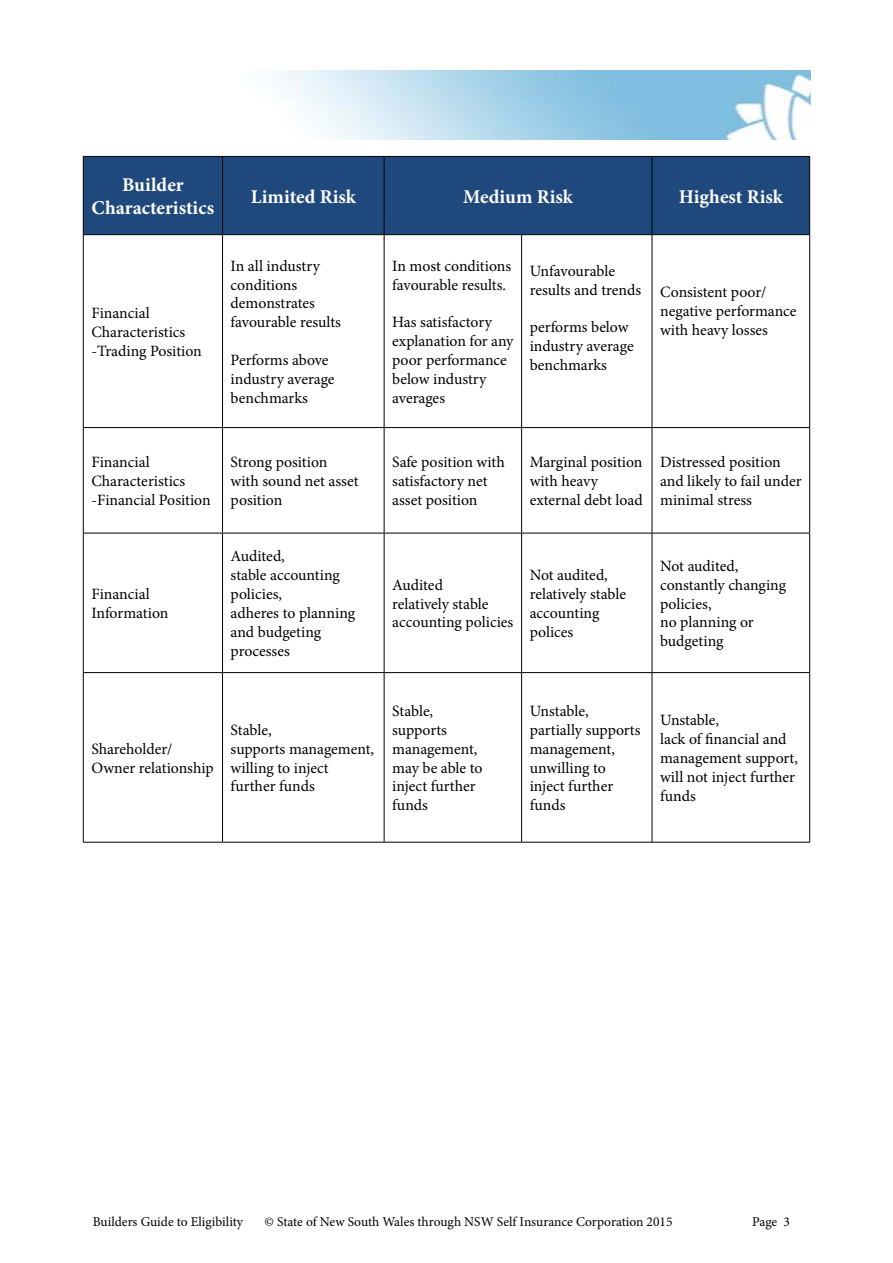
<style>
.page{position:relative;width:893px;height:1263px;background:#fff}
.page>*{position:absolute;margin:0;border:0;box-sizing:border-box;transform-origin:0 0}
.t1{font:700 19.5px/23.4px "Minion Pro";color:#fff;text-align:center}
.t2{font:15.75px/18.9px "Minion Pro";color:#000}
.t3{font:13.5px "Minion Pro";color:#000}
</style>
<div class="page">
<img style="left:276px;top:71px;width:534px;height:69px">
<div style="left:84px;top:157px;width:725px;height:77px;background:#1f497d"></div>
<hr style="left:83px;top:156px;width:140px;height:1px;background:#000">
<hr style="left:223px;top:156px;width:161px;height:1px;background:#000">
<hr style="left:384px;top:156px;width:138px;height:1px;background:#000">
<hr style="left:522px;top:156px;width:130px;height:1px;background:#000">
<hr style="left:652px;top:156px;width:158px;height:1px;background:#000">
<hr style="left:83px;top:234px;width:140px;height:1px;background:#000">
<hr style="left:223px;top:234px;width:161px;height:1px;background:#000">
<hr style="left:384px;top:234px;width:138px;height:1px;background:#000">
<hr style="left:522px;top:234px;width:130px;height:1px;background:#000">
<hr style="left:652px;top:234px;width:158px;height:1px;background:#000">
<hr style="left:83px;top:427px;width:140px;height:1px;background:#000">
<hr style="left:223px;top:427px;width:161px;height:1px;background:#000">
<hr style="left:384px;top:427px;width:138px;height:1px;background:#000">
<hr style="left:522px;top:427px;width:130px;height:1px;background:#000">
<hr style="left:652px;top:427px;width:158px;height:1px;background:#000">
<hr style="left:83px;top:533px;width:140px;height:1px;background:#000">
<hr style="left:223px;top:533px;width:161px;height:1px;background:#000">
<hr style="left:384px;top:533px;width:138px;height:1px;background:#000">
<hr style="left:522px;top:533px;width:130px;height:1px;background:#000">
<hr style="left:652px;top:533px;width:158px;height:1px;background:#000">
<hr style="left:83px;top:672px;width:140px;height:1px;background:#000">
<hr style="left:223px;top:672px;width:161px;height:1px;background:#000">
<hr style="left:384px;top:672px;width:138px;height:1px;background:#000">
<hr style="left:522px;top:672px;width:130px;height:1px;background:#000">
<hr style="left:652px;top:672px;width:158px;height:1px;background:#000">
<hr style="left:83px;top:842px;width:140px;height:1px;background:#000">
<hr style="left:223px;top:842px;width:161px;height:1px;background:#000">
<hr style="left:384px;top:842px;width:138px;height:1px;background:#000">
<hr style="left:522px;top:842px;width:130px;height:1px;background:#000">
<hr style="left:652px;top:842px;width:158px;height:1px;background:#000">
<hr style="left:83px;top:157px;width:1px;height:77px;background:#000">
<hr style="left:83px;top:235px;width:1px;height:192px;background:#000">
<hr style="left:83px;top:428px;width:1px;height:105px;background:#000">
<hr style="left:83px;top:533px;width:1px;height:139px;background:#000">
<hr style="left:83px;top:673px;width:1px;height:169px;background:#000">
<hr style="left:222px;top:157px;width:1px;height:77px;background:#000">
<hr style="left:384px;top:157px;width:1px;height:77px;background:#000">
<hr style="left:652px;top:157px;width:1px;height:77px;background:#000">
<hr style="left:809px;top:157px;width:1px;height:77px;background:#000">
<hr style="left:222px;top:235px;width:1px;height:192px;background:#000">
<hr style="left:384px;top:235px;width:1px;height:192px;background:#000">
<hr style="left:521px;top:235px;width:1px;height:192px;background:#000">
<hr style="left:652px;top:235px;width:1px;height:192px;background:#000">
<hr style="left:809px;top:235px;width:1px;height:192px;background:#000">
<hr style="left:222px;top:428px;width:1px;height:105px;background:#000">
<hr style="left:384px;top:428px;width:1px;height:105px;background:#000">
<hr style="left:521px;top:428px;width:1px;height:105px;background:#000">
<hr style="left:652px;top:428px;width:1px;height:105px;background:#000">
<hr style="left:809px;top:428px;width:1px;height:105px;background:#000">
<hr style="left:222px;top:533px;width:1px;height:139px;background:#000">
<hr style="left:384px;top:533px;width:1px;height:139px;background:#000">
<hr style="left:521px;top:533px;width:1px;height:139px;background:#000">
<hr style="left:652px;top:533px;width:1px;height:139px;background:#000">
<hr style="left:809px;top:533px;width:1px;height:139px;background:#000">
<hr style="left:222px;top:673px;width:1px;height:169px;background:#000">
<hr style="left:384px;top:673px;width:1px;height:169px;background:#000">
<hr style="left:521px;top:673px;width:1px;height:169px;background:#000">
<hr style="left:652px;top:673px;width:1px;height:169px;background:#000">
<hr style="left:809px;top:673px;width:1px;height:169px;background:#000">
<p class="t1" style="left:92px;top:173px;width:124px">Builder<br>Characteristics</p>
<p class="t1" style="left:251px;top:184px;width:107px">Limited Risk</p>
<p class="t1" style="left:463px;top:184px;width:111px">Medium Risk</p>
<p class="t1" style="left:679px;top:184px;width:106px">Highest Risk</p>
<p class="t2" style="left:91px;top:303px;width:112px">Financial<br>Characteristics -Trading Position</p>
<p class="t2" style="left:231px;top:256px;width:112px">In all industry conditions demonstrates favourable results</p>
<p class="t2" style="left:231px;top:351px;width:106px">Performs above industry average benchmarks</p>
<p class="t2" style="left:392px;top:256px;width:120px">In most conditions favourable results.</p>
<p class="t2" style="left:392px;top:313px;width:123px">Has satisfactory explanation for any poor performance below industry averages</p>
<p class="t2" style="left:530px;top:261px;width:113px">Unfavourable results and trends</p>
<p class="t2" style="left:530px;top:318px;width:106px">performs below industry average benchmarks</p>
<p class="t2" style="left:660px;top:282px;width:138px">Consistent poor/ negative performance with heavy losses</p>
<p class="t2" style="left:91px;top:453px;width:121px">Financial<br>Characteristics -Financial Position</p>
<p class="t2" style="left:231px;top:453px;width:129px">Strong position with sound net asset position</p>
<p class="t2" style="left:392px;top:453px;width:114px">Safe position with satisfactory net asset position</p>
<p class="t2" style="left:530px;top:453px;width:115px">Marginal position with heavy external debt load</p>
<p class="t2" style="left:660px;top:453px;width:143px">Distressed position and likely to fail under minimal stress</p>
<p class="t2" style="left:91px;top:585px;width:79px">Financial<br>Information</p>
<p class="t2" style="left:231px;top:547px;width:126px">Audited,<br>stable accounting policies,<br>adheres to planning and budgeting processes</p>
<p class="t2" style="left:91px;top:739px;width:124px">Shareholder/<br>Owner relationship</p>
<p class="t2" style="left:231px;top:720px;width:145px">Stable,<br>supports management, willing to inject further funds</p>
<p class="t2" style="left:392px;top:575px;width:123px">Audited<br>relatively stable accounting policies</p>
<p class="t2" style="left:530px;top:566px;width:98px">Not audited, relatively stable accounting polices</p>
<p class="t2" style="left:660px;top:556px;width:127px">Not audited, constantly changing policies,<br>no planning or budgeting</p>
<p class="t2" style="left:392px;top:701px;width:92px">Stable, supports management, may be able to inject further funds</p>
<p class="t2" style="left:530px;top:701px;width:112px">Unstable, partially supports management, unwilling to inject further funds</p>
<p class="t2" style="left:660px;top:711px;width:139px">Unstable,<br>lack of financial and management support, will not inject further funds</p>
<p class="t3" style="left:93px;top:1213px;width:152px">Builders Guide to Eligibility</p>
<p class="t3" style="left:265px;top:1213px;width:409px">© State of New South Wales through NSW Self Insurance Corporation 2015</p>
<p class="t3" style="left:752px;top:1213px;width:39px">Page 3</p>
</div>
